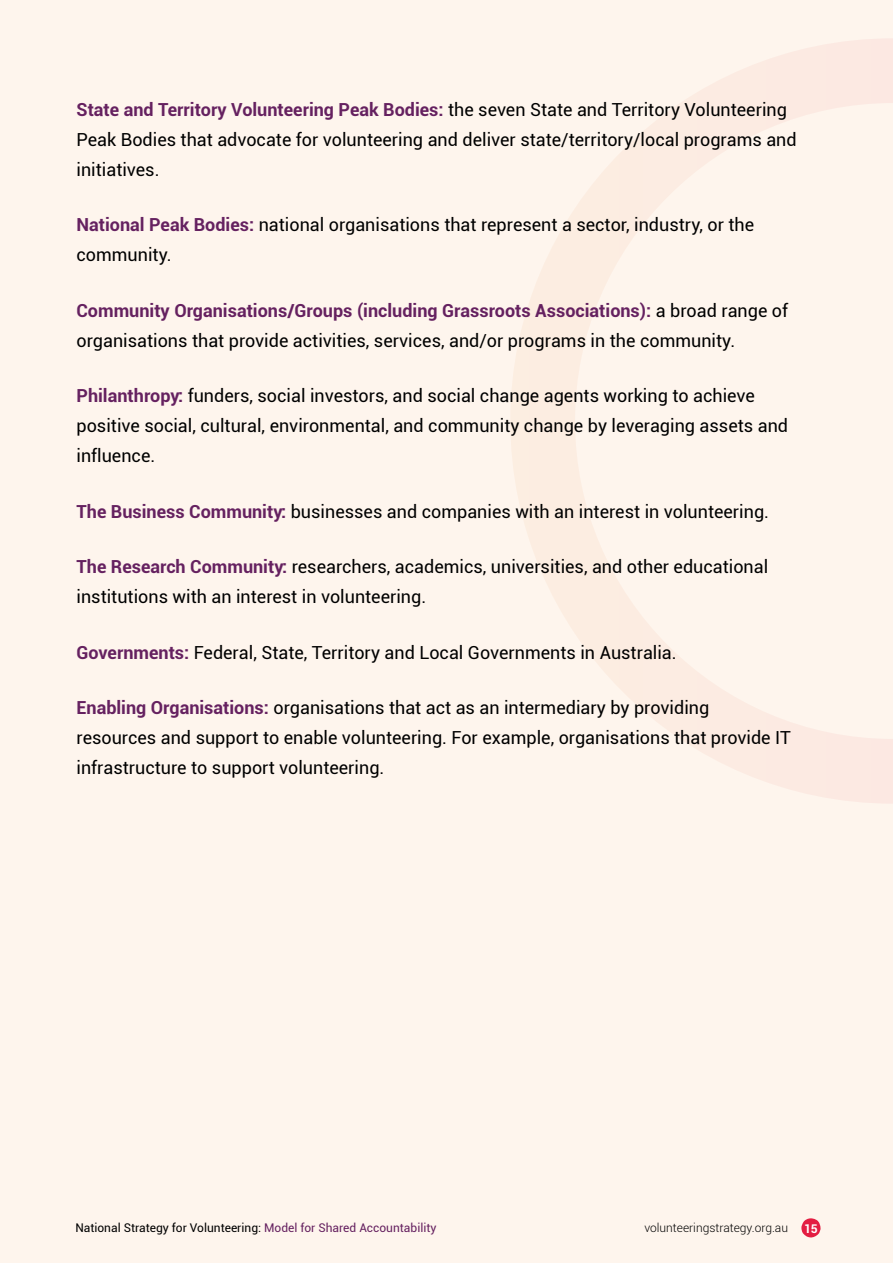
<style>
.page{position:relative;width:893px;height:1263px;background:#fef5ed}
.page>*{position:absolute;margin:0;border:0;box-sizing:border-box;transform-origin:0 0}
.intro_text__light_black{font:18px/30px "Roboto";color:#000}
.t1{font:12px "Roboto";color:#000}
.t2{font:300 12px "Roboto";color:#000}
.t3{font:700 12px "Roboto";color:#fff}
.s1{font-weight:700;color:#652160}
.s2{color:#652160}
</style>
<div class="page">
<svg style="left:511px;top:39px;width:382px;height:764px"></svg>
<svg style="left:801px;top:1218px;width:20px;height:20px"></svg>
<p class="intro_text__light_black" style="left:77px;top:93px;width:722px"><span class="s1">State and Territory Volunteering Peak Bodies:</span> the seven State and Territory Volunteering<br>Peak Bodies that advocate for volunteering and deliver state/territory/local programs and initiatives.</p>
<p class="intro_text__light_black" style="left:77px;top:209px;width:679px"><span class="s1">National Peak Bodies:</span> national organisations that represent a sector, industry, or the community.</p>
<p class="intro_text__light_black" style="left:77px;top:295px;width:713px"><span class="s1">Community Organisations/Groups (including Grassroots Associations):</span> a broad range of organisations that provide activities, services, and/or programs in the community.</p>
<p class="intro_text__light_black" style="left:77px;top:380px;width:713px"><span class="s1">Philanthropy:</span> funders, social investors, and social change agents working to achieve positive social, cultural, environmental, and community change by leveraging assets and influence.</p>
<p class="intro_text__light_black" style="left:77px;top:496px;width:694px"><span class="s1">The Business Community:</span> businesses and companies with an interest in volunteering.</p>
<p class="intro_text__light_black" style="left:77px;top:551px;width:693px"><span class="s1">The Research Community:</span> researchers, academics, universities, and other educational institutions with an interest in volunteering.</p>
<p class="intro_text__light_black" style="left:77px;top:637px;width:602px"><span class="s1">Governments:</span> Federal, State, Territory and Local Governments in Australia.</p>
<p class="intro_text__light_black" style="left:77px;top:692px;width:716px"><span class="s1">Enabling Organisations:</span> organisations that act as an intermediary by providing resources and support to enable volunteering. For example, organisations that provide IT infrastructure to support volunteering.</p>
<p class="t1" style="left:75px;top:1220px;width:363px">National Strategy for Volunteering: <span class="s2">Model for Shared Accountability</span></p>
<p class="t2" style="left:644px;top:1220px;width:145px">volunteeringstrategy.org.au</p>
<p class="t3" style="left:804px;top:1220px;width:15px">15</p>
</div>
